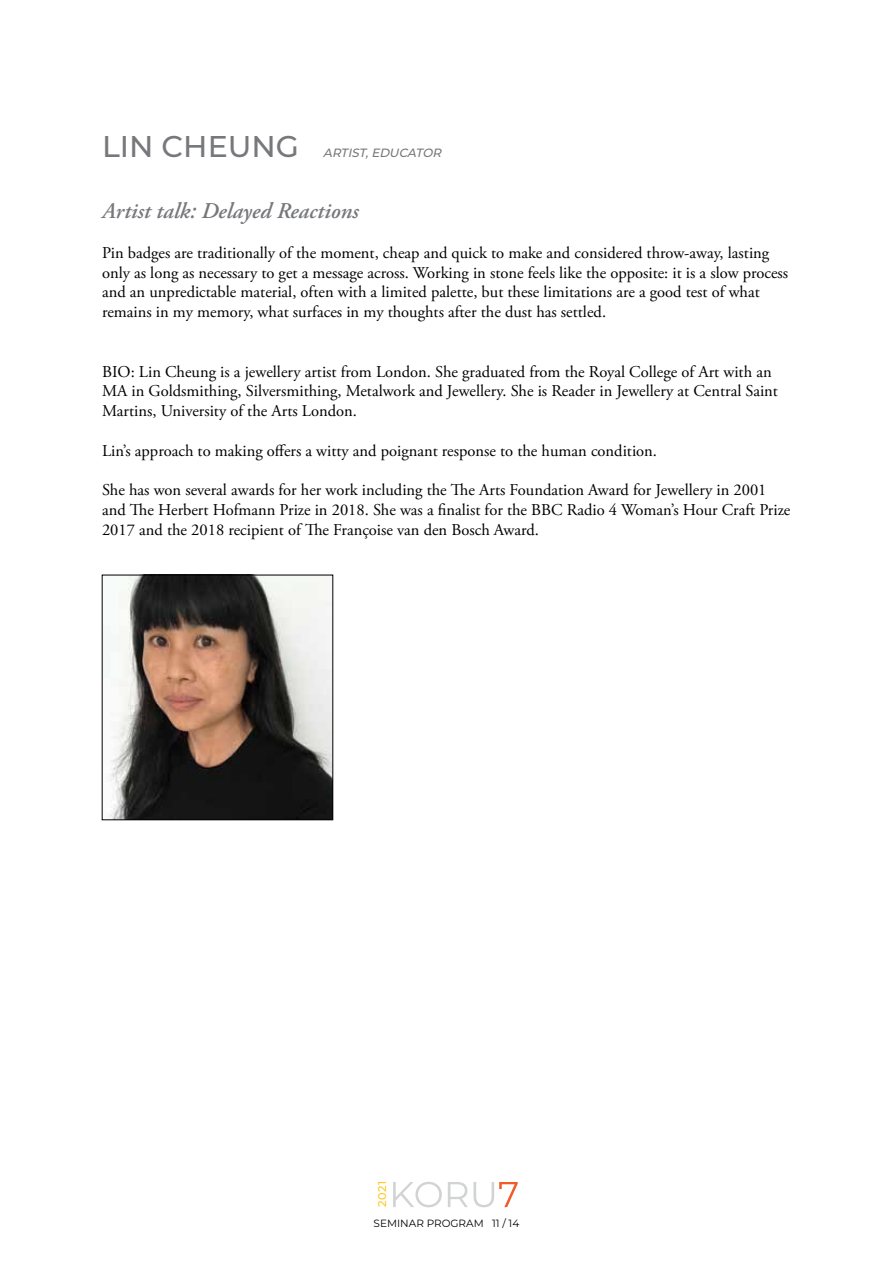
<style>
.page{position:relative;width:893px;height:1263px;background:#fff}
.page>*{position:absolute;margin:0;border:0;box-sizing:border-box;transform-origin:0 0}
.t1{font:500 30px "Montserrat";color:#77787b}
.t2{font:italic 600 22.5px "Adobe Garamond Pro";color:#77787b}
.t3{font:16.5px/19.8px "Adobe Garamond Pro";color:#000}
.t4{font:italic 500 12px "Montserrat";color:#77787b}
.t5{font:500 11.25px "Montserrat";color:#ffc625}
.t6{font:10.5px "Montserrat";color:#000}
</style>
<div class="page">
<svg style="left:393px;top:1182px;width:49px;height:25px"></svg>
<svg style="left:448px;top:1182px;width:70px;height:25px"></svg>
<img style="left:104px;top:577px;width:227px;height:241px">
<div style="left:102px;top:575px;width:231px;height:245px;border:1px solid #000"></div>
<h1 class="t1" style="left:102px;top:125px;width:198px">LIN CHEUNG</h1>
<p class="t4" style="left:323px;top:144px;width:123px">ARTIST,EDUCATOR</p>
<h2 class="t2" style="left:102px;top:198px;width:258px">Artist talk: Delayed Reactions</h2>
<p class="t3" style="left:102px;top:243px;width:688px">Pin badges are traditionally of the moment, cheap and quick to make and considered throw-away, lasting only as long as necessary to get a message across. Working in stone feels like the opposite: it is a slow process and an unpredictable material, often with a limited palette, but these limitations are a good test of what remains in my memory, what surfaces in my thoughts after the dust has settled.</p>
<p class="t3" style="left:102px;top:362px;width:677px">BIO: Lin Cheung is a jewellery artist from London. She graduated from the Royal College of Art with an<br>MA in Goldsmithing, Silversmithing, Metalwork and Jewellery. She is Reader in Jewellery at Central Saint<br>Martins, University of the Arts London.</p>
<p class="t3" style="left:102px;top:441px;width:556px">Lin’s approach to making offers a witty and poignant response to the human condition.</p>
<p class="t3" style="left:102px;top:481px;width:690px">She has won several awards for her work including the The Arts Foundation Award for Jewellery in 2001 and The Herbert Hofmann Prize in 2018. She was a finalist for the BBC Radio 4 Woman’s Hour Craft Prize<br>2017 and the 2018 recipient of The Françoise van den Bosch Award.</p>
<p class="t5" style="left:374px;top:1207px;width:28px;rotate:-90deg">2021</p>
<p class="t6" style="left:374px;top:1216px;width:147px">SEMINAR PROGRAM 11 / 14</p>
</div>
